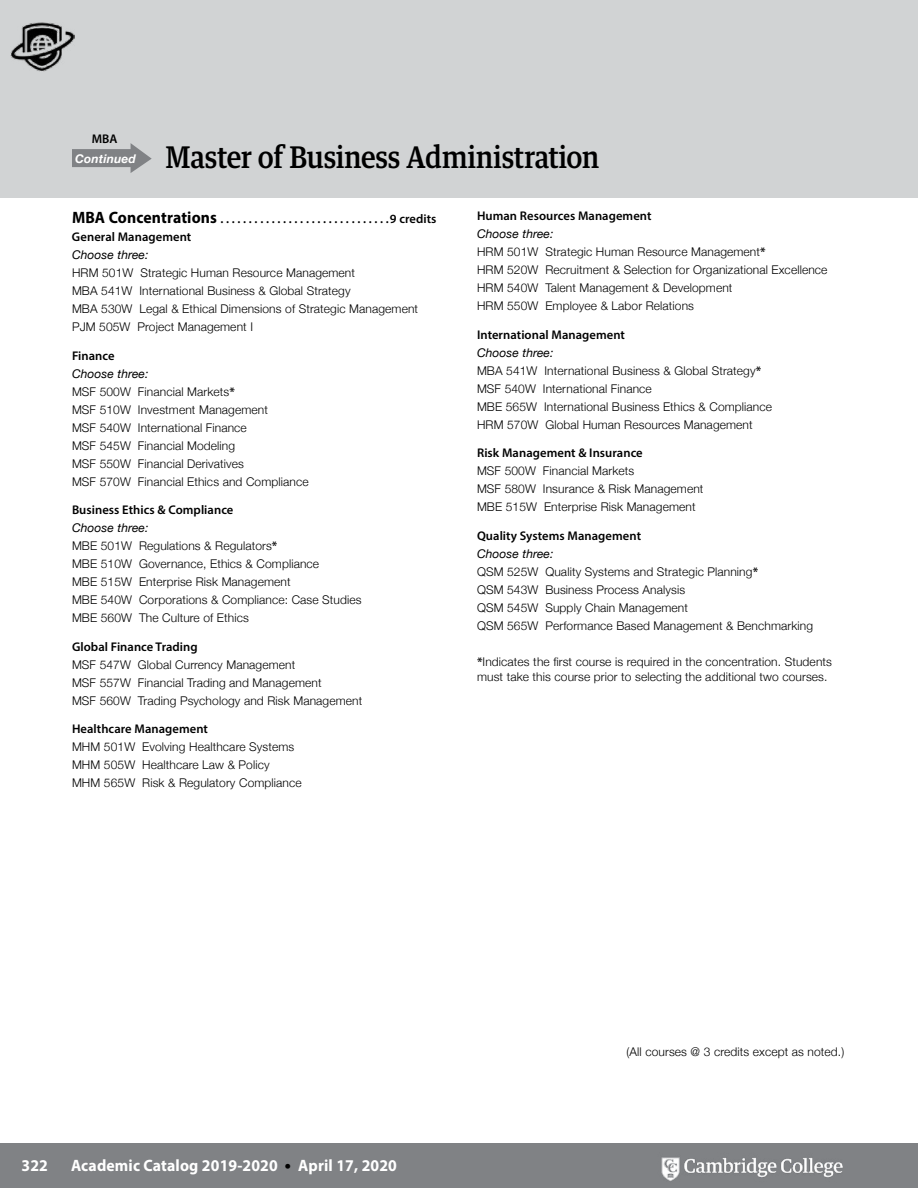
<style>
.page{position:relative;width:918px;height:1188px;background:#fff}
.page>*{position:absolute;margin:0;border:0;box-sizing:border-box;transform-origin:0 0}
.cht_h2-egypt{font:500 30px "Guardian Text Egyp";letter-spacing:-.01em;color:#000;scale:.9 1}
.t1{font:700 16.5px "Myriad Pro";letter-spacing:.01em;color:#fff;scale:.95 1}
.txt-2_b{font:600 12.6px "Myriad Pro";letter-spacing:.005em;color:#000}
.bul-2{font:600 12.6px "Myriad Pro";letter-spacing:.005em;color:#000}
.bul-2-2{font:300 12px "Helvetica Neue";letter-spacing:.01em;color:#000}
.bul-9{font:300 12px "Helvetica Neue";letter-spacing:.01em;color:#000}
.txt-2{font:300 12px/15px "Helvetica Neue";letter-spacing:.01em;color:#000}
.bul-2-3{font:italic 12px "Helvetica Neue";letter-spacing:.01em;color:#000}
.txt-9{font:300 12px "Helvetica Neue";letter-spacing:.01em;color:#000}
.txt-0{font:italic 700 12px "Helvetica Neue";letter-spacing:.01em;color:#fff}
.s1{font-weight:700;font-size:16.5px}
.s2{font-family:"Myriad Pro";font-weight:600;font-size:12.6px}
.s3{font-family:"Helvetica Neue";font-weight:300;font-size:13.5px;color:#000}
</style>
<div class="page">
<div style="left:0;top:0;width:918px;height:198px;background:#d1d3d4"></div>
<div style="left:0;top:1143px;width:918px;height:45px;background:#808285"></div>
<img style="left:661px;top:1157px;width:182px;height:24px">
<img style="left:11px;top:23px;width:63px;height:49px">
<svg style="left:72px;top:143px;width:80px;height:30px"></svg>
<p class="txt-2_b" style="left:92px;top:131px;width:27px">MBA</p>
<p class="txt-0" style="left:75px;top:149px;width:62px">Continued</p>
<p class="cht_h2-egypt" style="left:165px;top:133px;width:483px">Master of Business Administration</p>
<p class="txt-2_b" style="left:72px;top:211px;width:150px"><span class="s1">MBA Concentrations</span>..............................</p>
<p class="txt-2_b" style="left:390px;top:211px;width:48px">9 credits</p>
<p class="bul-2" style="left:72px;top:229px;width:121px">General Management</p>
<p class="bul-2-3" style="left:72px;top:246px;width:78px">Choose three:</p>
<p class="bul-2-2" style="left:72px;top:263px;width:285px">HRM 501W Strategic Human Resource Management</p>
<p class="bul-2-2" style="left:72px;top:281px;width:280px">MBA 541W International Business &amp; Global Strategy</p>
<p class="bul-2-2" style="left:72px;top:299px;width:348px">MBA 530W Legal &amp; Ethical Dimensions of Strategic Management</p>
<p class="bul-9" style="left:72px;top:317px;width:183px">PJM 505W Project Management I</p>
<p class="bul-2" style="left:72px;top:348px;width:44px">Finance</p>
<p class="bul-2-3" style="left:72px;top:365px;width:78px">Choose three:</p>
<p class="bul-2-2" style="left:72px;top:382px;width:164px">MSF 500W Financial Markets<span class="s2">*</span></p>
<p class="bul-2-2" style="left:72px;top:400px;width:198px">MSF 510W Investment Management</p>
<p class="bul-2-2" style="left:72px;top:418px;width:176px">MSF 540W International Finance</p>
<p class="bul-2-2" style="left:72px;top:436px;width:165px">MSF 545W Financial Modeling</p>
<p class="bul-2-2" style="left:72px;top:454px;width:173px">MSF 550W Financial Derivatives</p>
<p class="bul-9" style="left:72px;top:472px;width:238px">MSF 570W Financial Ethics and Compliance</p>
<p class="bul-2" style="left:72px;top:502px;width:163px">Business Ethics &amp; Compliance</p>
<p class="bul-2-3" style="left:72px;top:519px;width:78px">Choose three:</p>
<p class="bul-2-2" style="left:72px;top:536px;width:207px">MBE 501W Regulations &amp; Regulators<span class="s2">*</span></p>
<p class="bul-2-2" style="left:72px;top:554px;width:249px">MBE 510W Governance, Ethics &amp; Compliance</p>
<p class="bul-2-2" style="left:72px;top:572px;width:220px">MBE 515W Enterprise Risk Management</p>
<p class="bul-2-2" style="left:72px;top:590px;width:291px">MBE 540W Corporations &amp; Compliance: Case Studies</p>
<p class="bul-9" style="left:72px;top:608px;width:178px">MBE 560W The Culture of Ethics</p>
<p class="txt-2_b" style="left:72px;top:639px;width:127px">Global Finance Trading</p>
<p class="bul-2-2" style="left:72px;top:655px;width:225px">MSF 547W Global Currency Management</p>
<p class="bul-2-2" style="left:72px;top:673px;width:251px">MSF 557W Financial Trading and Management</p>
<p class="bul-9" style="left:72px;top:691px;width:292px">MSF 560W Trading Psychology and Risk Management</p>
<p class="txt-2_b" style="left:72px;top:721px;width:137px">Healthcare Management</p>
<p class="bul-2-2" style="left:72px;top:737px;width:224px">MHM 501W Evolving Healthcare Systems</p>
<p class="bul-2-2" style="left:72px;top:755px;width:199px">MHM 505W Healthcare Law &amp; Policy</p>
<p class="bul-2-2" style="left:72px;top:773px;width:231px">MHM 565W Risk &amp; Regulatory Compliance</p>
<p class="bul-2" style="left:477px;top:208px;width:176px">Human Resources Management</p>
<p class="bul-2-3" style="left:477px;top:226px;width:78px">Choose three:</p>
<p class="bul-2-2" style="left:477px;top:243px;width:290px">HRM 501W Strategic Human Resource Management<span class="s2">*</span></p>
<p class="bul-2-2" style="left:477px;top:261px;width:352px">HRM 520W Recruitment &amp; Selection for Organizational Excellence</p>
<p class="bul-2-2" style="left:477px;top:279px;width:257px">HRM 540W Talent Management &amp; Development</p>
<p class="bul-9" style="left:477px;top:297px;width:219px">HRM 550W Employee &amp; Labor Relations</p>
<p class="txt-2_b" style="left:477px;top:327px;width:150px">International Management</p>
<p class="bul-2-3" style="left:477px;top:344px;width:78px">Choose three:</p>
<p class="bul-2-2" style="left:477px;top:361px;width:286px">MBA 541W International Business &amp; Global Strategy<span class="s2">*</span></p>
<p class="bul-2-2" style="left:477px;top:379px;width:176px">MSF 540W International Finance</p>
<p class="bul-2-2" style="left:477px;top:397px;width:297px">MBE 565W International Business Ethics &amp; Compliance</p>
<p class="bul-9" style="left:477px;top:415px;width:277px">HRM 570W Global Human Resources Management</p>
<p class="txt-2_b" style="left:477px;top:445px;width:167px">Risk Management &amp; Insurance</p>
<p class="bul-2-2" style="left:477px;top:462px;width:159px">MSF 500W Financial Markets</p>
<p class="bul-2-2" style="left:477px;top:480px;width:228px">MSF 580W Insurance &amp; Risk Management</p>
<p class="bul-9" style="left:477px;top:498px;width:220px">MBE 515W Enterprise Risk Management</p>
<p class="txt-2_b" style="left:477px;top:528px;width:166px">Quality Systems Management</p>
<p class="bul-2-3" style="left:477px;top:545px;width:78px">Choose three:</p>
<p class="bul-2-2" style="left:477px;top:562px;width:283px">QSM 525W Quality Systems and Strategic Planning<span class="s2">*</span></p>
<p class="bul-2-2" style="left:477px;top:580px;width:210px">QSM 543W Business Process Analysis</p>
<p class="bul-2-2" style="left:477px;top:598px;width:212px">QSM 545W Supply Chain Management</p>
<p class="bul-2-2" style="left:477px;top:616px;width:338px">QSM 565W Performance Based Management &amp; Benchmarking</p>
<p class="txt-2" style="left:477px;top:653px;width:357px"><span class="s2">*</span>Indicates the first course is required in the concentration. Students must take this course prior to selecting the additional two courses.</p>
<h2 class="t1" style="left:22px;top:1154px;width:29px">322</h2>
<h2 class="t1" style="left:71px;top:1154px;width:345px">Academic Catalog 2019-2020 <span class="s3">•</span> April 17, 2020</h2>
<p class="txt-9" style="left:627px;top:1042px;width:219px">(All courses @ 3 credits except as noted.)</p>
</div>
